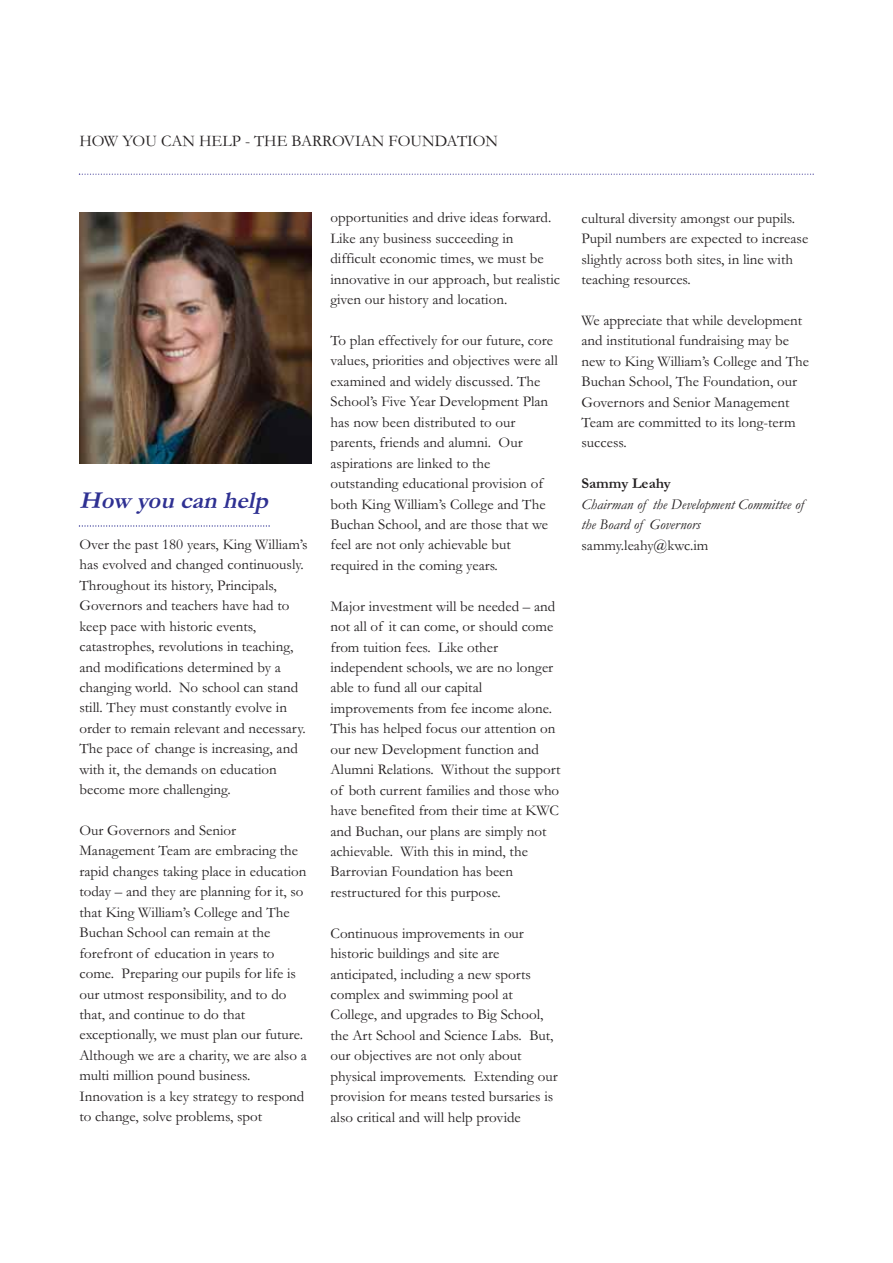
<style>
.page{position:relative;width:893px;height:1263px;background:#fff}
.page>*{position:absolute;margin:0;border:0;box-sizing:border-box;transform-origin:0 0}
.t1{font:italic 700 24.45px "Garamond";color:#2e3092}
.t2{font:16.35px "Garamond";color:#231f20}
.t3{font:15px/20.4px "Garamond";color:#231f20}
.t4{font:italic 15px/20.4px "Garamond";color:#231f20}
.t5{font:700 15px "Garamond";color:#231f20}
</style>
<div class="page">
<svg style="left:79px;top:174px;width:735px;height:1px"></svg>
<img style="left:79px;top:212px;width:232px;height:251px">
<svg style="left:79px;top:525px;width:191px;height:2px"></svg>
<p class="t2" style="left:79px;top:135px;width:420px">HOW YOU CAN HELP - THE BARROVIAN FOUNDATION</p>
<h1 class="t1" style="left:79px;top:491px;width:190px">How you can help</h1>
<p class="t3" style="left:79px;top:536px;width:230px">Over the past 180 years, King William’s has evolved and changed continuously.<br>Throughout its history, Principals, Governors and teachers have had to keep pace with historic events, catastrophes, revolutions in teaching, and modifications determined by a changing world. No school can stand still. They must constantly evolve in order to remain relevant and necessary.<br>The pace of change is increasing, and with it, the demands on education become more challenging.</p>
<p class="t3" style="left:79px;top:822px;width:229px">Our Governors and Senior Management Team are embracing the rapid changes taking place in education today – and they are planning for it, so that King William’s College and The Buchan School can remain at the forefront of education in years to come. Preparing our pupils for life is our utmost responsibility, and to do that, and continue to do that exceptionally, we must plan our future.<br>Although we are a charity, we are also a multi million pound business.<br>Innovation is a key strategy to respond to change, solve problems, spot</p>
<p class="t3" style="left:330px;top:209px;width:231px">opportunities and drive ideas forward.<br>Like any business succeeding in difficult economic times, we must be innovative in our approach, but realistic given our history and location.</p>
<p class="t3" style="left:330px;top:332px;width:229px">To plan effectively for our future, core values, priorities and objectives were all examined and widely discussed. The School’s Five Year Development Plan has now been distributed to our parents, friends and alumni. Our aspirations are linked to the outstanding educational provision of both King William’s College and The Buchan School, and are those that we feel are not only achievable but required in the coming years.</p>
<p class="t3" style="left:330px;top:598px;width:231px">Major investment will be needed – and not all of it can come, or should come from tuition fees. Like other independent schools, we are no longer able to fund all our capital improvements from fee income alone.<br>This has helped focus our attention on our new Development function and Alumni Relations. Without the support of both current families and those who have benefited from their time at KWC and Buchan, our plans are simply not achievable. With this in mind, the Barrovian Foundation has been restructured for this purpose.</p>
<p class="t3" style="left:330px;top:924px;width:229px">Continuous improvements in our historic buildings and site are anticipated, including a new sports complex and swimming pool at College, and upgrades to Big School, the Art School and Science Labs. But, our objectives are not only about physical improvements. Extending our provision for means tested bursaries is also critical and will help provide</p>
<p class="t3" style="left:581px;top:209px;width:228px">cultural diversity amongst our pupils.<br>Pupil numbers are expected to increase slightly across both sites, in line with teaching resources.</p>
<p class="t3" style="left:581px;top:312px;width:229px">We appreciate that while development and institutional fundraising may be new to King William’s College and The<br>Buchan School, The Foundation, our<br>Governors and Senior Management<br>Team are committed to its long-term success.</p>
<p class="t5" style="left:581px;top:478px;width:91px">Sammy Leahy</p>
<p class="t4" style="left:581px;top:493px;width:224px">Chairman of the Development Committee of the Board of Governors</p>
<p class="t3" style="left:581px;top:536px;width:128px">sammy.leahy@kwc.im</p>
</div>
